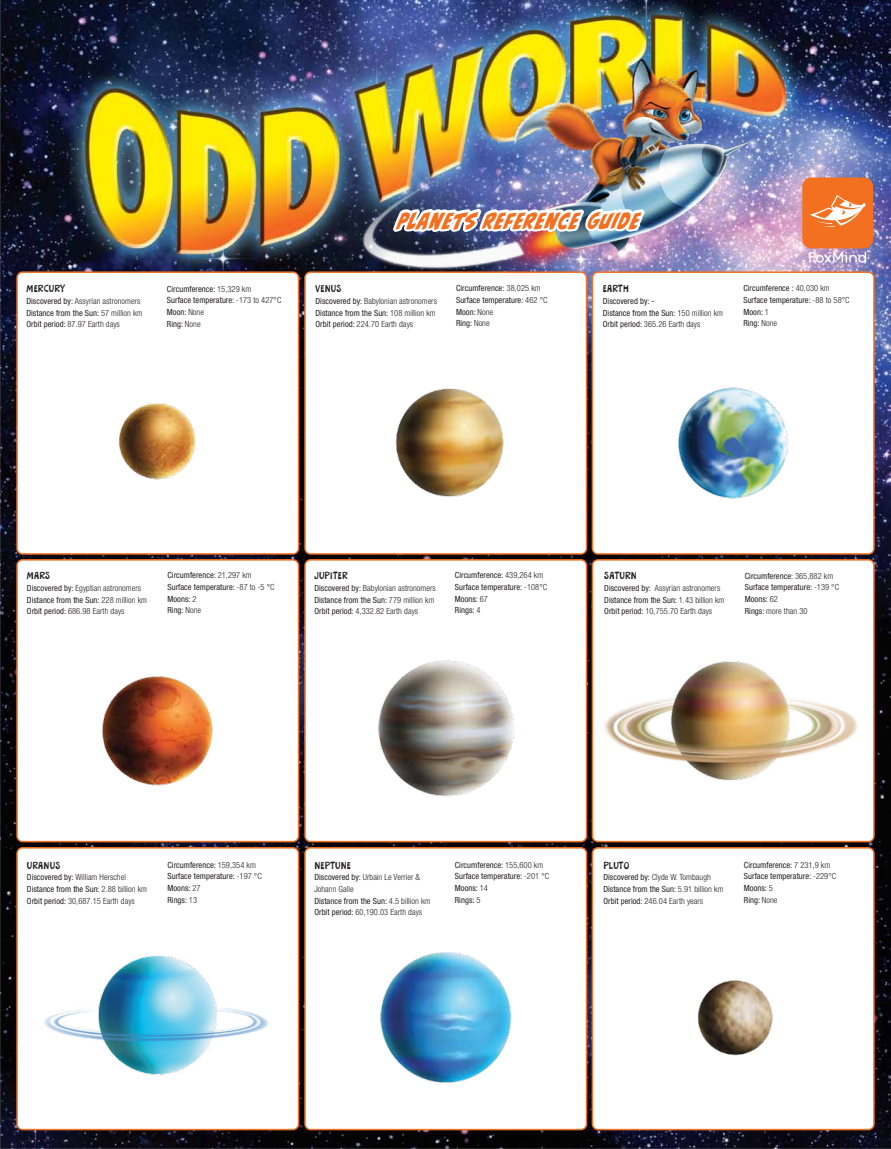
<style>
.page{position:relative;width:891px;height:1149px;background:#fff}
.page>*{position:absolute;margin:0;border:0;box-sizing:border-box;transform-origin:0 0}
.t1{font:20.55px "CC Biff Bam Boom";letter-spacing:.03em;color:#f36f21;scale:.9 1}
.t2{font:9.6px "I Guess One PKA";letter-spacing:.025em;color:#231f20}
.t3{font:condensed 8.55px/11.7px "Helvetica Neue";letter-spacing:.005em;color:#231f20}
.t4{font:300 condensed 8.55px/11.7px "Helvetica Neue";letter-spacing:.005em;color:#231f20}
.s1{font-weight:300}
.s2{font-weight:400}
</style>
<div class="page">
<img style="left:0;top:0;width:891px;height:1148px">
<p class="t2" style="left:26px;top:283px;width:40px">MERCURY</p>
<p class="t3" style="left:26px;top:295px;width:117px">Discovered by: <span class="s1">Assyrian astronomers<br></span>Distance from the Sun: <span class="s1">57 million km<br></span>Orbit period: <span class="s1">87.97 Earth days</span></p>
<h1 class="t1" style="left:398px;top:208px;width:270px">PLANETS REFERENCE GUIDE</h1>
<p class="t3" style="left:167px;top:282px;width:116px">Circumference: <span class="s1">15,329 km<br></span>Surface temperature: <span class="s1">-173 to 427°C<br></span>Moon: <span class="s1">None<br></span>Ring: <span class="s1">None</span></p>
<p class="t2" style="left:316px;top:283px;width:27px">VENUS</p>
<p class="t4" style="left:316px;top:295px;width:123px"><span class="s2">Discovered by:</span> Babylonian astronomers<br><span class="s2">Distance from the Sun:</span> 108 million km<br><span class="s2">Orbit period:</span> 224.70 Earth days</p>
<p class="t3" style="left:456px;top:282px;width:93px">Circumference: <span class="s1">38,025 km<br></span>Surface temperature: <span class="s1">462 °C<br></span>Moon: <span class="s1">None<br></span>Ring: <span class="s1">None</span></p>
<p class="t2" style="left:603px;top:283px;width:27px">EARTH</p>
<p class="t3" style="left:603px;top:295px;width:122px">Discovered by: -<br>Distance from the Sun: <span class="s1">150 million km<br></span>Orbit period: <span class="s1">365.26 Earth days</span></p>
<p class="t3" style="left:743px;top:282px;width:108px">Circumference : <span class="s1">40,030 km<br></span>Surface temperature: <span class="s1">-88 to 58°C<br></span>Moon: <span class="s1">1<br></span>Ring: <span class="s1">None</span></p>
<p class="t2" style="left:27px;top:569px;width:25px">MARS</p>
<p class="t4" style="left:27px;top:582px;width:122px"><span class="s2">Discovered by:</span> Egyptian astronomers<br><span class="s2">Distance from the Sun:</span> 228 million km<br><span class="s2">Orbit period:</span> 686.98 Earth days</p>
<p class="t3" style="left:167px;top:569px;width:109px">Circumference: <span class="s1">21,297 km<br></span>Surface temperature: <span class="s1">-87 to -5 °C<br></span>Moons: <span class="s1">2<br></span>Ring: <span class="s1">None</span></p>
<p class="t2" style="left:314px;top:569px;width:35px">JUPITER</p>
<p class="t4" style="left:314px;top:582px;width:123px"><span class="s2">Discovered by:</span> Babylonian astronomers<br><span class="s2">Distance from the Sun:</span> 779 million km<br><span class="s2">Orbit period:</span> 4,332.82 Earth days</p>
<p class="t3" style="left:455px;top:569px;width:94px">Circumference: <span class="s1">439,264 km<br></span>Surface temperature: <span class="s1">-108°C<br></span>Moons: <span class="s1">67<br></span>Rings: <span class="s1">4</span></p>
<p class="t2" style="left:604px;top:569px;width:34px">SATURN</p>
<p class="t4" style="left:604px;top:582px;width:122px"><span class="s2">Discovered by:</span> Assyrian astronomers<br><span class="s2">Distance from the Sun:</span> 1.43 billion km<br><span class="s2">Orbit period:</span> 10,755.70 Earth days</p>
<p class="t3" style="left:745px;top:569px;width:96px">Circumference: <span class="s1">365,882 km<br></span>Surface temperature: <span class="s1">-139 °C<br></span>Moons: <span class="s1">62<br></span>Rings: <span class="s1">more than 30</span></p>
<p class="t2" style="left:27px;top:858px;width:35px">URANUS</p>
<p class="t4" style="left:27px;top:871px;width:122px"><span class="s2">Discovered by:</span> William Herschel<br><span class="s2">Distance from the Sun:</span> 2.88 billion km<br><span class="s2">Orbit period:</span> 30,687.15 Earth days</p>
<p class="t3" style="left:167px;top:858px;width:96px">Circumference: <span class="s1">159,354 km<br></span>Surface temperature: <span class="s1">-197 °C<br></span>Moons: <span class="s1">27<br></span>Rings: <span class="s1">13</span></p>
<p class="t2" style="left:314px;top:858px;width:38px">NEPTUNE</p>
<p class="t4" style="left:314px;top:871px;width:118px"><span class="s2">Discovered by:</span> Urbain Le Verrier &amp;<br>Johann Galle<br><span class="s2">Distance from the Sun:</span> 4.5 billion km<br><span class="s2">Orbit period:</span> 60,190.03 Earth days</p>
<p class="t3" style="left:455px;top:858px;width:96px">Circumference: <span class="s1">155,600 km<br></span>Surface temperature: <span class="s1">-201 °C<br></span>Moons: <span class="s1">14<br></span>Rings: <span class="s1">5</span></p>
<p class="t2" style="left:603px;top:858px;width:27px">PLUTO</p>
<p class="t3" style="left:603px;top:871px;width:122px">Discovered by: <span class="s1">Clyde W. Tombaugh<br></span>Distance from the Sun: <span class="s1">5.91 billion km<br></span>Orbit period: <span class="s1">246.04 Earth years</span></p>
<p class="t3" style="left:744px;top:858px;width:94px">Circumference: <span class="s1">7 231,9 km<br></span>Surface temperature: <span class="s1">-229°C<br></span>Moons: <span class="s1">5<br></span>Ring: <span class="s1">None</span></p>
</div>
